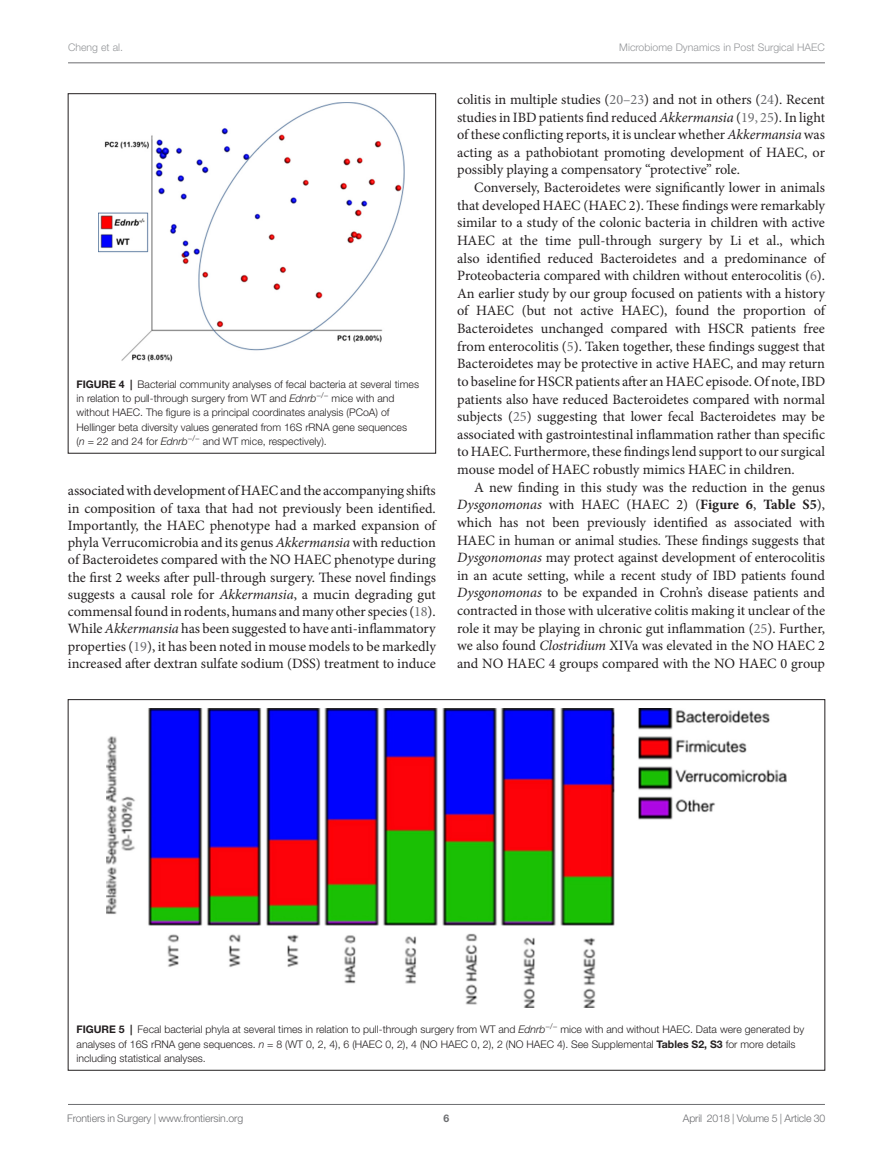
<style>
.page{position:relative;width:893px;height:1170px;background:#fff}
.page>*{position:absolute;margin:0;border:0;box-sizing:border-box;transform-origin:0 0}
.t1{font:14.25px/17.5px "Minion Pro";color:#231f20;text-align:justify}
.t2{font:300 10.5px/14.2px "Helvetica Neue LT Std";color:#231f20}
.t3{font:300 10.5px "Helvetica Neue LT Std";letter-spacing:-.015em;color:#6c6d70}
.t4{font:300 10.5px "Helvetica Neue LT Std";letter-spacing:.005em;color:#939598}
.t5{font:700 10.5px "Helvetica Neue LT Std";color:#6c6d70}
.s1{font-weight:700}
.s2{font-style:italic}
.s3{color:#6c6d70}
</style>
<div class="page">
<hr style="left:68px;top:63px;width:757px;height:1px;background:#6c6d70">
<hr style="left:68px;top:1104px;width:757px;height:1px;background:#6c6d70">
<img style="left:99px;top:102px;width:306px;height:259px">
<div style="left:68px;top:93px;width:368px;height:360px;border:1px solid #231f20"></div>
<img style="left:106px;top:708px;width:681px;height:298px">
<p class="t4" style="left:68px;top:40px;width:57px">Cheng et al.</p>
<p class="t4" style="left:619px;top:40px;width:207px">Microbiome Dynamics in Post Surgical HAEC</p>
<p class="t2" style="left:77px;top:376px;width:344px"><span class="s1">FIGURE 4 |</span> Bacterial community analyses of fecal bacteria at several times in relation to pull-through surgery from WT and <span class="s2">Ednrb</span><sup>−/−</sup> mice with and without HAEC. The figure is a principal coordinates analysis (PCoA) of Hellinger beta diversity values generated from 16S rRNA gene sequences<br>(<span class="s2">n</span> = 22 and 24 for <span class="s2">Ednrb</span><sup>−/−</sup> and WT mice, respectively).</p>
<p class="t1" style="left:68px;top:482px;width:369px">associated with development of HAEC and the accompanying shifts in composition of taxa that had not previously been identified.<br>Importantly, the HAEC phenotype had a marked expansion of phyla Verrucomicrobia and its genus <span class="s2">Akkermansia</span> with reduction of Bacteroidetes compared with the NO HAEC phenotype during the first 2 weeks after pull-through surgery. These novel findings suggests a causal role for <span class="s2">Akkermansia</span>, a mucin degrading gut commensal found in rodents, humans and many other species (<span class="s3">18</span>).<br>While <span class="s2">Akkermansia</span> has been suggested to have anti-inflammatory properties (<span class="s3">19</span>), it has been noted in mouse models to be markedly increased after dextran sulfate sodium (DSS) treatment to induce</p>
<p class="t1" style="left:457px;top:91px;width:369px">colitis in multiple studies (<span class="s3">20–23</span>) and not in others (<span class="s3">24</span>). Recent studies in IBD patients find reduced <span class="s2">Akkermansia</span> (<span class="s3">19, 25</span>). In light of these conflicting reports, it is unclear whether <span class="s2">Akkermansia</span> was acting as a pathobiotant promoting development of HAEC, or possibly playing a compensatory “protective” role.</p>
<p class="t1" style="left:457px;top:179px;width:370px;text-indent:17px">Conversely, Bacteroidetes were significantly lower in animals that developed HAEC (HAEC 2). These findings were remarkably similar to a study of the colonic bacteria in children with active HAEC at the time pull-through surgery by Li et al., which also identified reduced Bacteroidetes and a predominance of Proteobacteria compared with children without enterocolitis (<span class="s3">6</span>).<br>An earlier study by our group focused on patients with a history of HAEC (but not active HAEC), found the proportion of Bacteroidetes unchanged compared with HSCR patients free from enterocolitis (<span class="s3">5</span>). Taken together, these findings suggest that Bacteroidetes may be protective in active HAEC, and may return to baseline for HSCR patients after an HAEC episode. Of note, IBD patients also have reduced Bacteroidetes compared with normal subjects (<span class="s3">25</span>) suggesting that lower fecal Bacteroidetes may be associated with gastrointestinal inflammation rather than specific to HAEC. Furthermore, these findings lend support to our surgical mouse model of HAEC robustly mimics HAEC in children.</p>
<p class="t1" style="left:457px;top:478px;width:369px;text-indent:17px">A new finding in this study was the reduction in the genus <span class="s2">Dysgonomonas</span> with HAEC (HAEC 2) (<span class="s1">Figure 6</span>, <span class="s1">Table S5</span>), which has not been previously identified as associated with HAEC in human or animal studies. These findings suggests that <span class="s2">Dysgonomonas</span> may protect against development of enterocolitis in an acute setting, while a recent study of IBD patients found <span class="s2">Dysgonomonas</span> to be expanded in Crohn’s disease patients and contracted in those with ulcerative colitis making it unclear of the role it may be playing in chronic gut inflammation (<span class="s3">25</span>). Further, we also found <span class="s2">Clostridium</span> XIVa was elevated in the NO HAEC 2 and NO HAEC 4 groups compared with the NO HAEC 0 group</p>
<p class="t2" style="left:77px;top:1022px;width:729px"><span class="s1">FIGURE 5 |</span> Fecal bacterial phyla at several times in relation to pull-through surgery from WT and <span class="s2">Ednrb</span><sup>−/−</sup> mice with and without HAEC. Data were generated by analyses of 16S rRNA gene sequences. <span class="s2">n</span> = 8 (WT 0, 2, 4), 6 (HAEC 0, 2), 4 (NO HAEC 0, 2), 2 (NO HAEC 4). See Supplemental <span class="s1">TABLES S2, S3</span> for more details including statistical analyses.</p>
<p class="t3" style="left:67px;top:1111px;width:177px">Frontiers in Surgery | www.frontiersin.org</p>
<p class="t5" style="left:444px;top:1111px;width:7px">6</p>
<p class="t3" style="left:683px;top:1111px;width:144px">April 2018 | Volume 5 | Article 30</p>
</div>
